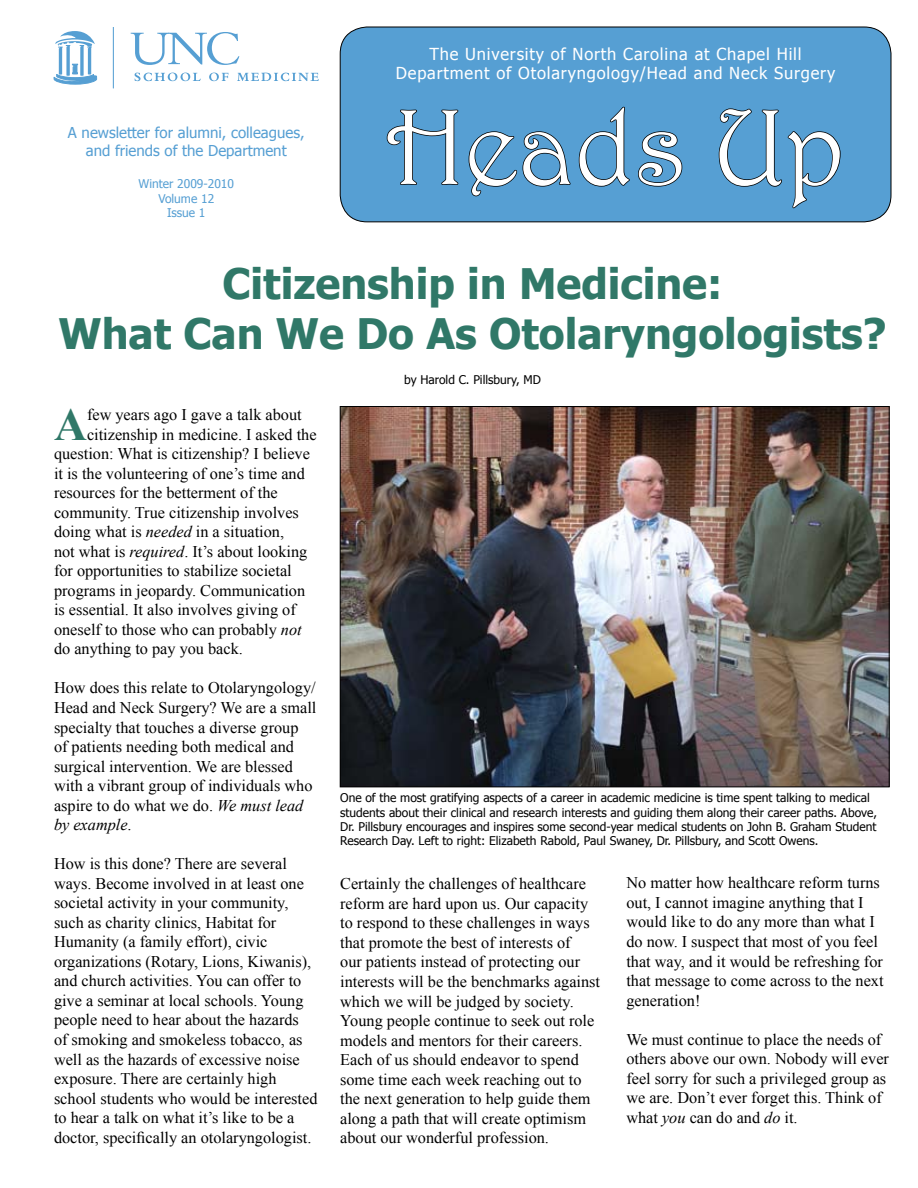
<style>
.page{position:relative;width:918px;height:1188px;background:#fff}
.page>*{position:absolute;margin:0;border:0;box-sizing:border-box;transform-origin:0 0}
.t1{font:108px "Harrington";color:#fff}
.t2{font:700 45.75px "Times New Roman";color:#307868}
.t3{font:700 42px/50.4px "Tahoma";color:#307868;text-align:center}
.t4{font:16.5px/19.8px "Tahoma";letter-spacing:.05em;color:#fff;text-align:center}
.t5{font:16.35px/19.5px "Times New Roman";color:#000}
.t6{font:15px/18px "Tahoma";color:#569fd3;text-align:center}
.t7{font:12px/14.4px "Tahoma";color:#000}
.t8{font:12px/14.4px "Tahoma";color:#569fd3;text-align:center}
.s1{font-style:italic}
</style>
<div class="page">
<div style="left:340px;top:27px;width:551px;height:195px;background:#569fd3;border-radius:27px"></div>
<div style="left:340px;top:27px;width:551px;height:195px;border:1px solid #000;border-radius:27px"></div>
<svg style="left:386px;top:109px;width:73px;height:76px"></svg>
<svg style="left:468px;top:131px;width:103px;height:66px"></svg>
<svg style="left:578px;top:106px;width:52px;height:81px"></svg>
<svg style="left:638px;top:131px;width:45px;height:56px"></svg>
<svg style="left:718px;top:108px;width:123px;height:101px"></svg>
<svg style="left:135px;top:73px;width:66px;height:8px"></svg>
<svg style="left:209px;top:73px;width:19px;height:8px"></svg>
<svg style="left:237px;top:73px;width:82px;height:8px"></svg>
<hr style="left:113px;top:27px;width:1px;height:61px;background:#569fd3">
<svg style="left:54px;top:31px;width:43px;height:53px"></svg>
<svg style="left:131px;top:32px;width:108px;height:33px"></svg>
<img style="left:342px;top:408px;width:545px;height:377px">
<p class="t6" style="left:68px;top:123px;width:238px">A newsletter for alumni, colleagues, and friends of the Department</p>
<p class="t8" style="left:139px;top:176px;width:97px">Winter 2009-2010<br>Volume 12<br>Issue 1</p>
<p class="t4" style="left:396px;top:43px;width:441px">The University of North Carolina at Chapel Hill<br>Department of Otolaryngology/Head and Neck Surgery</p>
<h1 class="t1" style="left:387px;top:82px;width:460px">Heads Up</h1>
<h3 class="t3" style="left:59px;top:256px;width:829px">Citizenship in Medicine:<br>What Can We Do As Otolaryngologists?</h3>
<h2 class="t2" style="left:54px;top:393px;width:35px">A</h2>
<p class="t5" style="left:87px;top:405px;width:216px">few years ago I gave a talk about</p>
<p class="t5" style="left:87px;top:424px;width:231px">citizenship in medicine. I asked the</p>
<p class="t5" style="left:54px;top:444px;width:258px">question: What is citizenship? I believe</p>
<p class="t5" style="left:54px;top:463px;width:252px">it is the volunteering of one’s time and</p>
<p class="t5" style="left:54px;top:483px;width:225px">resources for the betterment of the</p>
<p class="t5" style="left:54px;top:502px;width:246px">community. True citizenship involves</p>
<p class="t5" style="left:54px;top:522px;width:232px">doing what is <span class="s1">needed</span> in a situation,</p>
<p class="t5" style="left:54px;top:541px;width:255px">not what is <span class="s1">required</span>. It’s about looking</p>
<p class="t5" style="left:54px;top:561px;width:239px">for opportunities to stabilize societal</p>
<p class="t5" style="left:54px;top:580px;width:253px">programs in jeopardy. Communication</p>
<p class="t5" style="left:54px;top:600px;width:243px">is essential. It also involves giving of</p>
<p class="t5" style="left:54px;top:619px;width:249px">oneself to those who can probably <span class="s1">not</span></p>
<p class="t5" style="left:54px;top:639px;width:190px">do anything to pay you back.</p>
<p class="t5" style="left:54px;top:678px;width:264px">How does this relate to Otolaryngology/ Head and Neck Surgery? We are a small specialty that touches a diverse group<br>of patients needing both medical and surgical intervention. We are blessed with a vibrant group of individuals who aspire to do what we do. <span class="s1">We must lead by example</span>.</p>
<p class="t5" style="left:54px;top:854px;width:265px">How is this done? There are several ways. Become involved in at least one societal activity in your community, such as charity clinics, Habitat for Humanity (a family effort), civic organizations (Rotary, Lions, Kiwanis), and church activities. You can offer to give a seminar at local schools. Young people need to hear about the hazards<br>of smoking and smokeless tobacco, as well as the hazards of excessive noise exposure. There are certainly high school students who would be interested to hear a talk on what it’s like to be a doctor, specifically an otolaryngologist.</p>
<p class="t7" style="left:404px;top:372px;width:138px">by Harold C. Pillsbury, MD</p>
<p class="t7" style="left:340px;top:790px;width:538px">One of the most gratifying aspects of a career in academic medicine is time spent talking to medical students about their clinical and research interests and guiding them along their career paths. Above, Dr. Pillsbury encourages and inspires some second-year medical students on John B. Graham Student Research Day. Left to right: Elizabeth Rabold, Paul Swaney, Dr. Pillsbury, and Scott Owens.</p>
<p class="t5" style="left:340px;top:874px;width:261px">Certainly the challenges of healthcare reform are hard upon us. Our capacity to respond to these challenges in ways that promote the best of interests of<br>our patients instead of protecting our interests will be the benchmarks against which we will be judged by society.<br>Young people continue to seek out role models and mentors for their careers.<br>Each of us should endeavor to spend some time each week reaching out to the next generation to help guide them along a path that will create optimism about our wonderful profession.</p>
<p class="t5" style="left:626px;top:873px;width:259px">No matter how healthcare reform turns out, I cannot imagine anything that I would like to do any more than what I do now. I suspect that most of you feel that way, and it would be refreshing for that message to come across to the next generation!</p>
<p class="t5" style="left:626px;top:1029px;width:264px">We must continue to place the needs of others above our own. Nobody will ever feel sorry for such a privileged group as we are. Don’t ever forget this. Think of what <span class="s1">you</span> can do and <span class="s1">do</span> it.</p>
</div>
